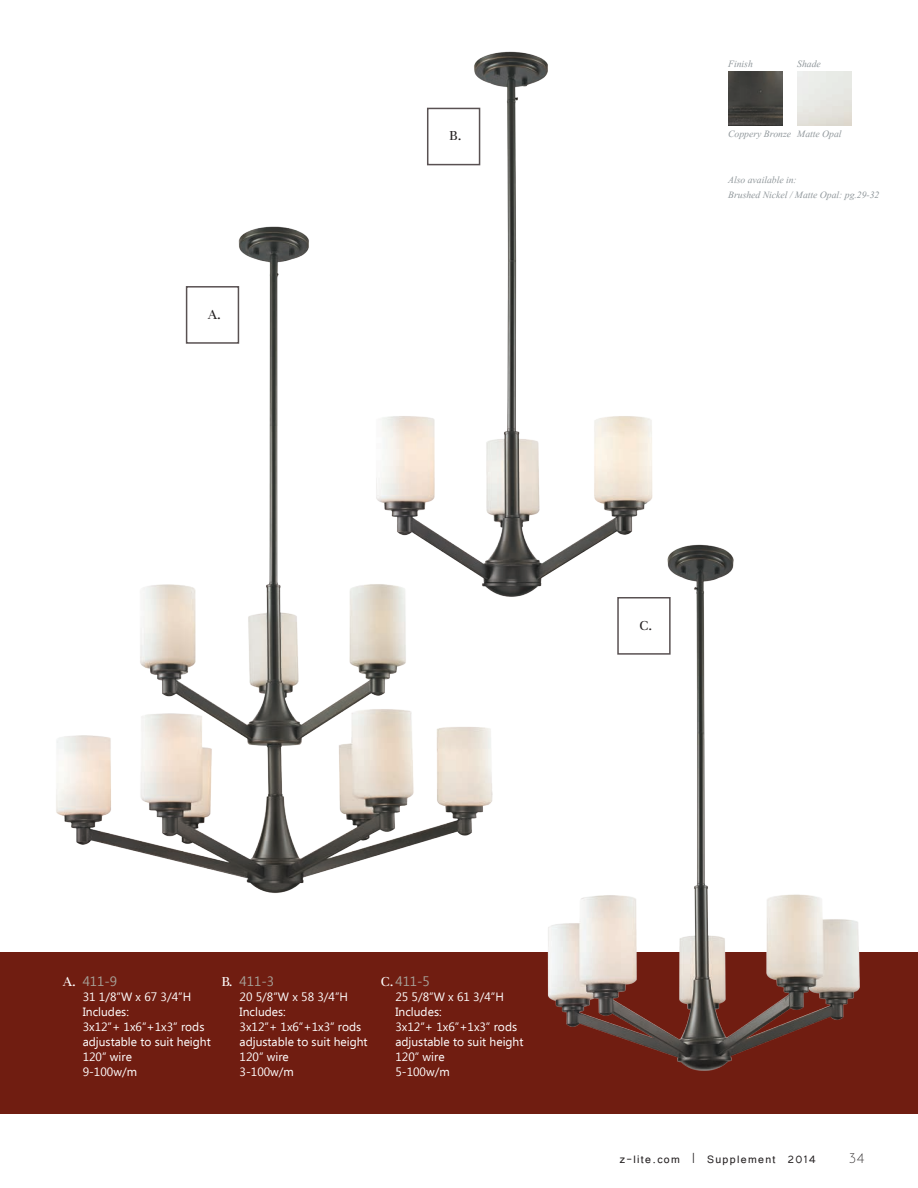
<style>
.page{position:relative;width:918px;height:1188px;background:#fff}
.page>*{position:absolute;margin:0;border:0;box-sizing:border-box;transform-origin:0 0}
.BLACK_LETTERS{font:15px "Unna";color:#231f20}
.WHITE_LETTERS{font:15px "Unna";color:#fff}
.Page_Number_White{font:300 15px "Josefin Sans Std";color:#231f20}
.website_footer__year{font:13.5px "Tunga";letter-spacing:.1em;color:#231f20}
.item___grey{font:13.5px "Ebrima";color:#a6a299}
.WHITE_COPY{font:12px "Ebrima";color:#fff}
.Finishes_Black{font:12px "Vijaya";color:#8f969a}
.s1{font-style:inherit}
</style>
<div class="page">
<div style="left:0;top:952px;width:918px;height:162px;background:#701d11"></div>
<img style="left:728px;top:71px;width:54px;height:54px">
<img style="left:427px;top:51px;width:226px;height:475px">
<img style="left:56px;top:207px;width:475px;height:686px">
<img style="left:518px;top:526px;width:342px;height:545px">
<p class="BLACK_LETTERS" style="left:208px;top:306px;width:14px">A.</p>
<p class="BLACK_LETTERS" style="left:449px;top:127px;width:14px">B.</p>
<p class="Finishes_Black" style="left:728px;top:54px;width:26px">Finish</p>
<p class="Finishes_Black" style="left:797px;top:54px;width:25px">Shade</p>
<p class="Finishes_Black" style="left:728px;top:124px;width:64px">Coppery Bronze</p>
<p class="Finishes_Black" style="left:797px;top:124px;width:46px">Matte Opal</p>
<p class="Finishes_Black" style="left:728px;top:170px;width:70px">Also available in:</p>
<p class="Finishes_Black" style="left:728px;top:185px;width:153px">Brushed Nickel / Matte Opal: pg.29-32</p>
<p class="BLACK_LETTERS" style="left:639px;top:617px;width:14px">C.</p>
<p class="item___grey" style="left:83px;top:972px;width:36px">411-9</p>
<p class="WHITE_COPY" style="left:83px;top:988px;width:110px">31 1/8”W x 67 3/4”H</p>
<p class="WHITE_COPY" style="left:83px;top:1003px;width:48px">Includes:</p>
<p class="WHITE_COPY" style="left:83px;top:1018px;width:123px">3x12”+ 1x6”+1x3” rods</p>
<p class="WHITE_COPY" style="left:83px;top:1033px;width:130px">adjustable to suit height</p>
<p class="WHITE_COPY" style="left:83px;top:1048px;width:51px">120” wire</p>
<p class="WHITE_COPY" style="left:83px;top:1063px;width:56px">9-100w/m</p>
<p class="item___grey" style="left:240px;top:972px;width:36px">411-3</p>
<p class="WHITE_COPY" style="left:240px;top:988px;width:110px">20 5/8”W x 58 3/4”H</p>
<p class="WHITE_COPY" style="left:240px;top:1003px;width:48px">Includes:</p>
<p class="WHITE_COPY" style="left:240px;top:1018px;width:123px">3x12”+ 1x6”+1x3” rods</p>
<p class="WHITE_COPY" style="left:240px;top:1033px;width:130px">adjustable to suit height</p>
<p class="WHITE_COPY" style="left:240px;top:1048px;width:51px">120” wire</p>
<p class="WHITE_COPY" style="left:240px;top:1063px;width:56px">3-100w/m</p>
<p class="item___grey" style="left:395px;top:972px;width:36px">411-5</p>
<p class="WHITE_COPY" style="left:395px;top:988px;width:110px">25 5/8”W x 61 3/4”H</p>
<p class="WHITE_COPY" style="left:395px;top:1003px;width:48px">Includes:</p>
<p class="WHITE_COPY" style="left:395px;top:1018px;width:123px">3x12”+ 1x6”+1x3” rods</p>
<p class="WHITE_COPY" style="left:395px;top:1033px;width:130px">adjustable to suit height</p>
<p class="WHITE_COPY" style="left:395px;top:1048px;width:51px">120” wire</p>
<p class="WHITE_COPY" style="left:395px;top:1063px;width:56px">5-100w/m</p>
<p class="WHITE_LETTERS" style="left:63px;top:973px;width:14px">A.</p>
<p class="WHITE_LETTERS" style="left:222px;top:973px;width:13px">B.</p>
<p class="WHITE_LETTERS" style="left:381px;top:973px;width:14px">C.</p>
<p class="website_footer__year" style="left:620px;top:1151px;width:198px">z-lite.com <span class="s1">|</span> Supplement 2014</p>
<p class="Page_Number_White" style="left:848px;top:1148px;width:17px">34</p>
</div>
